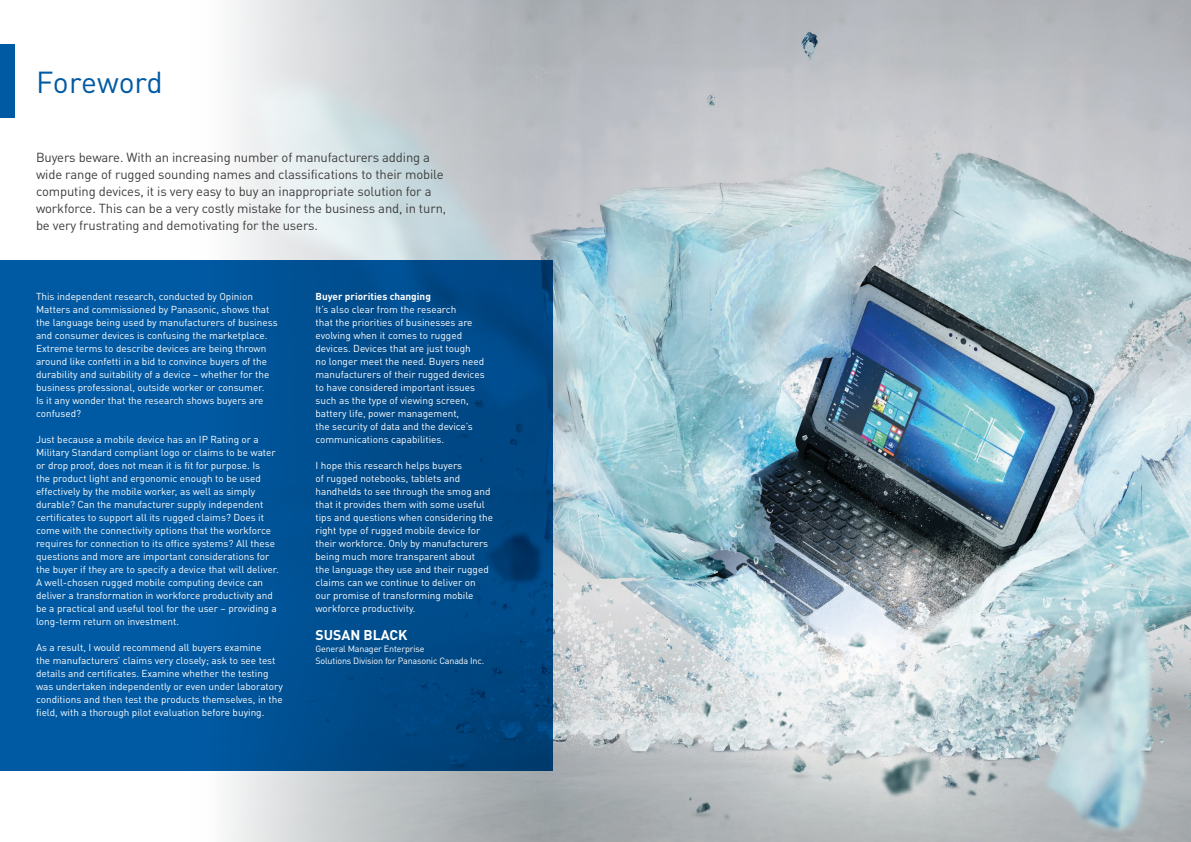
<style>
.page{position:relative;width:1191px;height:842px;background:#fff}
.page>*{position:absolute;margin:0;border:0;box-sizing:border-box;transform-origin:0 0}
.t1{font:30px "DIN Pro";letter-spacing:-.01em;color:#005aa3}
.t2{font:700 14px "DIN Pro";color:#fff}
.t3{font:13px/17px "DIN Pro";letter-spacing:-.01em;color:#3d3c3c}
.t4{font:10px/13px "DIN Pro";color:#fff}
.t5{font:700 10px "DIN Pro";color:#fff}
.t6{font:9px/12px "DIN Pro";letter-spacing:-.02em;color:#fff}
</style>
<div class="page">
<img style="left:190px;top:0;width:1001px;height:842px">
<svg style="left:0;top:261px;width:553px;height:510px;background:#005195"></svg>
<div style="left:0;top:44px;width:14px;height:74px;background:#005aa3"></div>
<p class="t1" style="left:36px;top:59px;width:128px">Foreword</p>
<p class="t3" style="left:36px;top:148px;width:412px">Buyers beware. With an increasing number of manufacturers adding a wide range of rugged sounding names and classifications to their mobile computing devices, it is very easy to buy an inappropriate solution for a workforce. This can be a very costly mistake for the business and, in turn, be very frustrating and demotivating for the users.</p>
<p class="t4" style="left:36px;top:289px;width:243px">This independent research, conducted by Opinion Matters and commissioned by Panasonic, shows that the language being used by manufacturers of business and consumer devices is confusing the marketplace.<br>Extreme terms to describe devices are being thrown around like confetti in a bid to convince buyers of the durability and suitability of a device – whether for the business professional, outside worker or consumer.<br>Is it any wonder that the research shows buyers are confused?</p>
<p class="t4" style="left:36px;top:432px;width:244px">Just because a mobile device has an IP Rating or a Military Standard compliant logo or claims to be water or drop proof, does not mean it is fit for purpose. Is<br>the product light and ergonomic enough to be used effectively by the mobile worker, as well as simply durable? Can the manufacturer supply independent certificates to support all its rugged claims? Does it come with the connectivity options that the workforce requires for connection to its office systems? All these questions and more are important considerations for the buyer if they are to specify a device that will deliver.<br>A well-chosen rugged mobile computing device can deliver a transformation in workforce productivity and be a practical and useful tool for the user – providing a long-term return on investment.</p>
<p class="t4" style="left:36px;top:640px;width:248px">As a result, I would recommend all buyers examine<br>the manufacturers’ claims very closely; ask to see test details and certificates. Examine whether the testing was undertaken independently or even under laboratory conditions and then test the products themselves, in the field, with a thorough pilot evaluation before buying.</p>
<p class="t5" style="left:315px;top:288px;width:117px">Buyer priorities changing</p>
<p class="t4" style="left:315px;top:302px;width:171px">It’s also clear from the research<br>that the priorities of businesses are evolving when it comes to rugged devices. Devices that are just tough<br>no longer meet the need. Buyers need manufacturers of their rugged devices to have considered important issues such as the type of viewing screen, battery life, power management,<br>the security of data and the device’s communications capabilities.</p>
<p class="t4" style="left:315px;top:458px;width:179px">I hope this research helps buyers<br>of rugged notebooks, tablets and handhelds to see through the smog and that it provides them with some useful tips and questions when considering the right type of rugged mobile device for their workforce. Only by manufacturers being much more transparent about<br>the language they use and their rugged claims can we continue to deliver on our promise of transforming mobile workforce productivity.</p>
<p class="t2" style="left:315px;top:623px;width:93px">SUSAN BLACK</p>
<p class="t6" style="left:315px;top:642px;width:170px">General Manager Enterprise<br>Solutions Division for Panasonic Canada Inc.</p>
</div>
